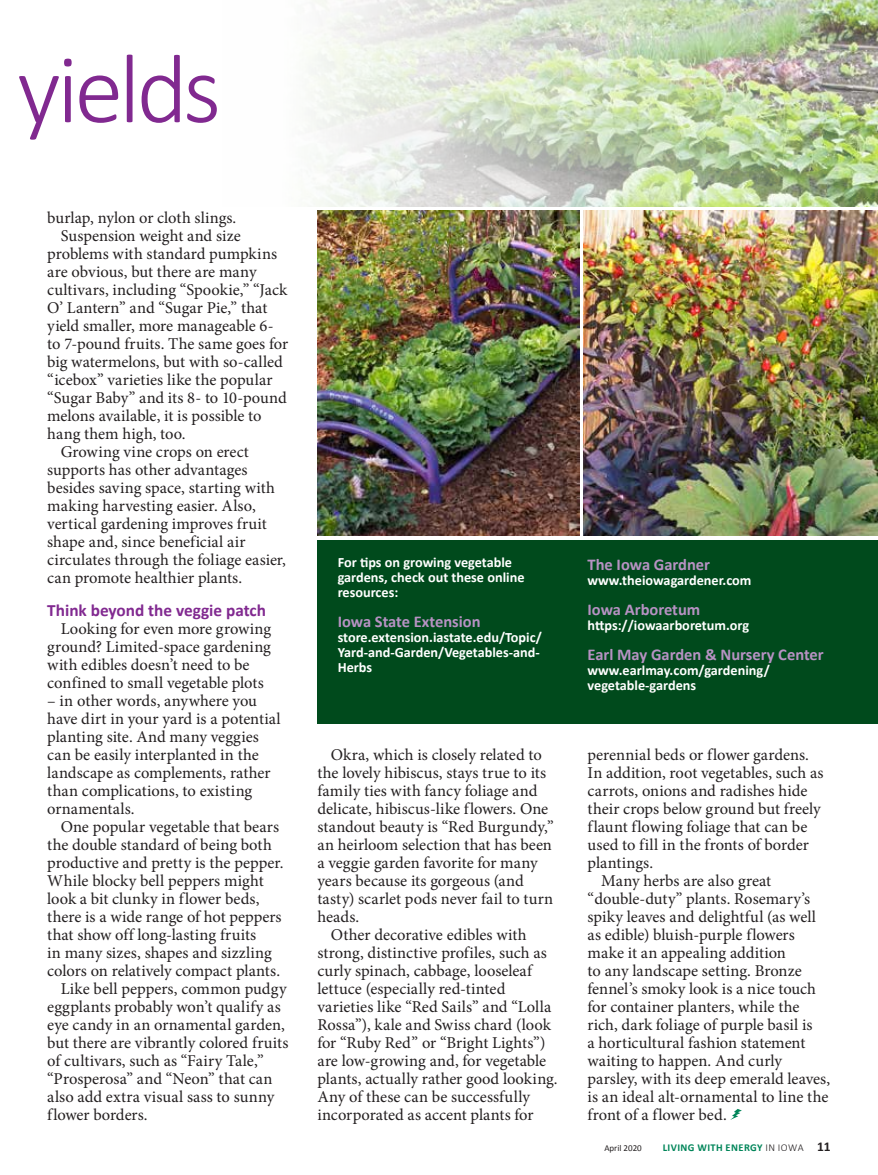
<style>
.page{position:relative;width:878px;height:1175px;background:#fff}
.page>*{position:absolute;margin:0;border:0;box-sizing:border-box;transform-origin:0 0}
.t1{font:300 99px "Calibri";letter-spacing:-.045em;color:#812990}
.t2{font:700 17.25px "Calibri";color:#812990}
.t3{font:16.5px/18px "Minion Pro";color:#231f20}
.t4{font:700 16.5px "Calibri";color:#b792c3}
.t5{font:700 14.25px/15px "Calibri";color:#fff}
.t6{font:700 10.5px "Calibri";letter-spacing:.04em;color:#008559}
.t7{font:9px "Calibri";color:#231f20}
.s1{font-weight:300;color:#231f20}
.s2{font-size:13.5px;color:#231f20}
</style>
<div class="page">
<svg style="left:730px;top:1109px;width:11px;height:11px"></svg>
<img style="left:583px;top:211px;width:295px;height:325px">
<img style="left:317px;top:211px;width:262px;height:325px">
<div style="left:317px;top:540px;width:561px;height:184px;background:#004a1c"></div>
<img style="left:311px;top:0;width:567px;height:206px">
<h1 class="t1" style="left:17px;top:28px;width:206px">yields</h1>
<p class="t3" style="left:47px;top:209px;width:191px">burlap, nylon or cloth slings.</p>
<p class="t3" style="left:61px;top:227px;width:182px">Suspension weight and size</p>
<p class="t3" style="left:47px;top:245px;width:231px">problems with standard pumpkins</p>
<p class="t3" style="left:47px;top:263px;width:211px">are obvious, but there are many</p>
<p class="t3" style="left:47px;top:281px;width:241px">cultivars, including “Spookie,” “Jack</p>
<p class="t3" style="left:47px;top:299px;width:222px">O’ Lantern” and “Sugar Pie,” that</p>
<p class="t3" style="left:47px;top:317px;width:228px">yield smaller, more manageable 6-</p>
<p class="t3" style="left:47px;top:335px;width:242px">to 7-pound fruits. The same goes for</p>
<p class="t3" style="left:47px;top:353px;width:237px">big watermelons, but with so-called</p>
<p class="t3" style="left:47px;top:371px;width:227px">“icebox” varieties like the popular</p>
<p class="t3" style="left:47px;top:389px;width:241px">“Sugar Baby” and its 8- to 10-pound</p>
<p class="t3" style="left:47px;top:407px;width:216px">melons available, it is possible to</p>
<p class="t3" style="left:47px;top:425px;width:140px">hang them high, too.</p>
<p class="t3" style="left:61px;top:443px;width:190px">Growing vine crops on erect</p>
<p class="t3" style="left:47px;top:461px;width:202px">supports has other advantages</p>
<p class="t3" style="left:47px;top:479px;width:229px">besides saving space, starting with</p>
<p class="t3" style="left:47px;top:497px;width:210px">making harvesting easier. Also,</p>
<p class="t3" style="left:47px;top:515px;width:221px">vertical gardening improves fruit</p>
<p class="t3" style="left:47px;top:533px;width:200px">shape and, since beneficial air</p>
<p class="t3" style="left:47px;top:551px;width:240px">circulates through the foliage easier,</p>
<p class="t3" style="left:47px;top:569px;width:196px">can promote healthier plants.</p>
<p class="t2" style="left:47px;top:599px;width:220px">Think beyond the veggie patch</p>
<p class="t3" style="left:47px;top:620px;width:225px;text-indent:13px">Looking for even more growing ground? Limited-space gardening with edibles doesn’t need to be confined to small vegetable plots</p>
<p class="t3" style="left:47px;top:692px;width:235px">– in other words, anywhere you have dirt in your yard is a potential planting site. And many veggies can be easily interplanted in the landscape as complements, rather than complications, to existing ornamentals.</p>
<p class="t3" style="left:61px;top:818px;width:220px">One popular vegetable that bears</p>
<p class="t3" style="left:47px;top:836px;width:226px">the double standard of being both</p>
<p class="t3" style="left:47px;top:854px;width:238px">productive and pretty is the pepper.</p>
<p class="t3" style="left:47px;top:872px;width:218px">While blocky bell peppers might</p>
<p class="t3" style="left:47px;top:890px;width:214px">look a bit clunky in flower beds,</p>
<p class="t3" style="left:47px;top:908px;width:236px">there is a wide range of hot peppers</p>
<p class="t3" style="left:47px;top:926px;width:210px">that show off long-lasting fruits</p>
<p class="t3" style="left:47px;top:944px;width:226px">in many sizes, shapes and sizzling</p>
<p class="t3" style="left:47px;top:962px;width:234px">colors on relatively compact plants.</p>
<p class="t3" style="left:61px;top:980px;width:227px">Like bell peppers, common pudgy</p>
<p class="t3" style="left:47px;top:998px;width:235px">eggplants probably won’t qualify as</p>
<p class="t3" style="left:47px;top:1016px;width:239px">eye candy in an ornamental garden,</p>
<p class="t3" style="left:47px;top:1034px;width:243px">but there are vibrantly colored fruits</p>
<p class="t3" style="left:47px;top:1052px;width:218px">of cultivars, such as “Fairy Tale,”</p>
<p class="t3" style="left:47px;top:1070px;width:227px">“Prosperosa” and “Neon” that can</p>
<p class="t3" style="left:47px;top:1088px;width:229px">also add extra visual sass to sunny</p>
<p class="t3" style="left:47px;top:1106px;width:102px">flower borders.</p>
<p class="t5" style="left:338px;top:555px;width:188px">For tips on growing vegetable gardens, check out these online resources:</p>
<p class="t4" style="left:338px;top:611px;width:144px">Iowa State Extension</p>
<p class="t5" style="left:338px;top:630px;width:206px">store.extension.iastate.edu/Topic/<br>Yard-and-Garden/Vegetables-and-<br>Herbs</p>
<p class="t3" style="left:331px;top:745px;width:212px">Okra, which is closely related to</p>
<p class="t3" style="left:317px;top:763px;width:230px">the lovely hibiscus, stays true to its</p>
<p class="t3" style="left:317px;top:781px;width:221px">family ties with fancy foliage and</p>
<p class="t3" style="left:317px;top:799px;width:232px">delicate, hibiscus-like flowers. One</p>
<p class="t3" style="left:317px;top:817px;width:238px">standout beauty is “Red Burgundy,”</p>
<p class="t3" style="left:317px;top:835px;width:236px">an heirloom selection that has been</p>
<p class="t3" style="left:317px;top:853px;width:222px">a veggie garden favorite for many</p>
<p class="t3" style="left:317px;top:871px;width:208px">years because its gorgeous (and</p>
<p class="t3" style="left:317px;top:889px;width:237px">tasty) scarlet pods never fail to turn</p>
<p class="t3" style="left:317px;top:907px;width:43px">heads.</p>
<p class="t3" style="left:331px;top:925px;width:197px">Other decorative edibles with</p>
<p class="t3" style="left:317px;top:943px;width:231px">strong, distinctive profiles, such as</p>
<p class="t3" style="left:317px;top:961px;width:216px">curly spinach, cabbage, looseleaf</p>
<p class="t3" style="left:317px;top:979px;width:189px">lettuce (especially red-tinted</p>
<p class="t3" style="left:317px;top:997px;width:235px">varieties like “Red Sails” and “Lolla</p>
<p class="t3" style="left:317px;top:1015px;width:235px">Rossa”), kale and Swiss chard (look</p>
<p class="t3" style="left:317px;top:1033px;width:229px">for “Ruby Red” or “Bright Lights”)</p>
<p class="t3" style="left:317px;top:1051px;width:230px">are low-growing and, for vegetable</p>
<p class="t3" style="left:317px;top:1069px;width:242px">plants, actually rather good looking.</p>
<p class="t3" style="left:317px;top:1087px;width:214px">Any of these can be successfully</p>
<p class="t3" style="left:317px;top:1105px;width:218px">incorporated as accent plants for</p>
<p class="t4" style="left:587px;top:554px;width:124px">The Iowa Gardner</p>
<p class="t5" style="left:587px;top:572px;width:165px">www.theiowagardener.com</p>
<p class="t4" style="left:587px;top:599px;width:114px">Iowa Arboretum</p>
<p class="t5" style="left:587px;top:617px;width:163px">https://iowaarboretum.org</p>
<p class="t4" style="left:587px;top:644px;width:238px">Earl May Garden &amp; Nursery Center</p>
<p class="t5" style="left:587px;top:662px;width:184px">www.earlmay.com/gardening/ vegetable-gardens</p>
<p class="t3" style="left:587px;top:745px;width:223px">perennial beds or flower gardens.</p>
<p class="t3" style="left:587px;top:763px;width:237px">In addition, root vegetables, such as</p>
<p class="t3" style="left:587px;top:781px;width:221px">carrots, onions and radishes hide</p>
<p class="t3" style="left:587px;top:799px;width:235px">their crops below ground but freely</p>
<p class="t3" style="left:587px;top:817px;width:221px">flaunt flowing foliage that can be</p>
<p class="t3" style="left:587px;top:835px;width:223px">used to fill in the fronts of border</p>
<p class="t3" style="left:587px;top:853px;width:67px">plantings.</p>
<p class="t3" style="left:601px;top:871px;width:172px">Many herbs are also great</p>
<p class="t3" style="left:587px;top:889px;width:224px">“double-duty” plants. Rosemary’s</p>
<p class="t3" style="left:587px;top:907px;width:230px">spiky leaves and delightful (as well</p>
<p class="t3" style="left:587px;top:925px;width:209px">as edible) bluish-purple flowers</p>
<p class="t3" style="left:587px;top:943px;width:200px">make it an appealing addition</p>
<p class="t3" style="left:587px;top:961px;width:216px">to any landscape setting. Bronze</p>
<p class="t3" style="left:587px;top:979px;width:230px">fennel’s smoky look is a nice touch</p>
<p class="t3" style="left:587px;top:997px;width:213px">for container planters, while the</p>
<p class="t3" style="left:587px;top:1015px;width:226px">rich, dark foliage of purple basil is</p>
<p class="t3" style="left:587px;top:1033px;width:219px">a horticultural fashion statement</p>
<p class="t3" style="left:587px;top:1051px;width:196px">waiting to happen. And curly</p>
<p class="t3" style="left:587px;top:1069px;width:244px">parsley, with its deep emerald leaves,</p>
<p class="t3" style="left:587px;top:1087px;width:242px">is an ideal alt-ornamental to line the</p>
<p class="t3" style="left:587px;top:1105px;width:141px">front of a flower bed.</p>
<p class="t7" style="left:604px;top:1142px;width:39px">April 2020</p>
<p class="t6" style="left:662px;top:1140px;width:169px">LIVING WITH ENERGY <span class="s1">IN IOWA</span> <span class="s2">11</span></p>
</div>
